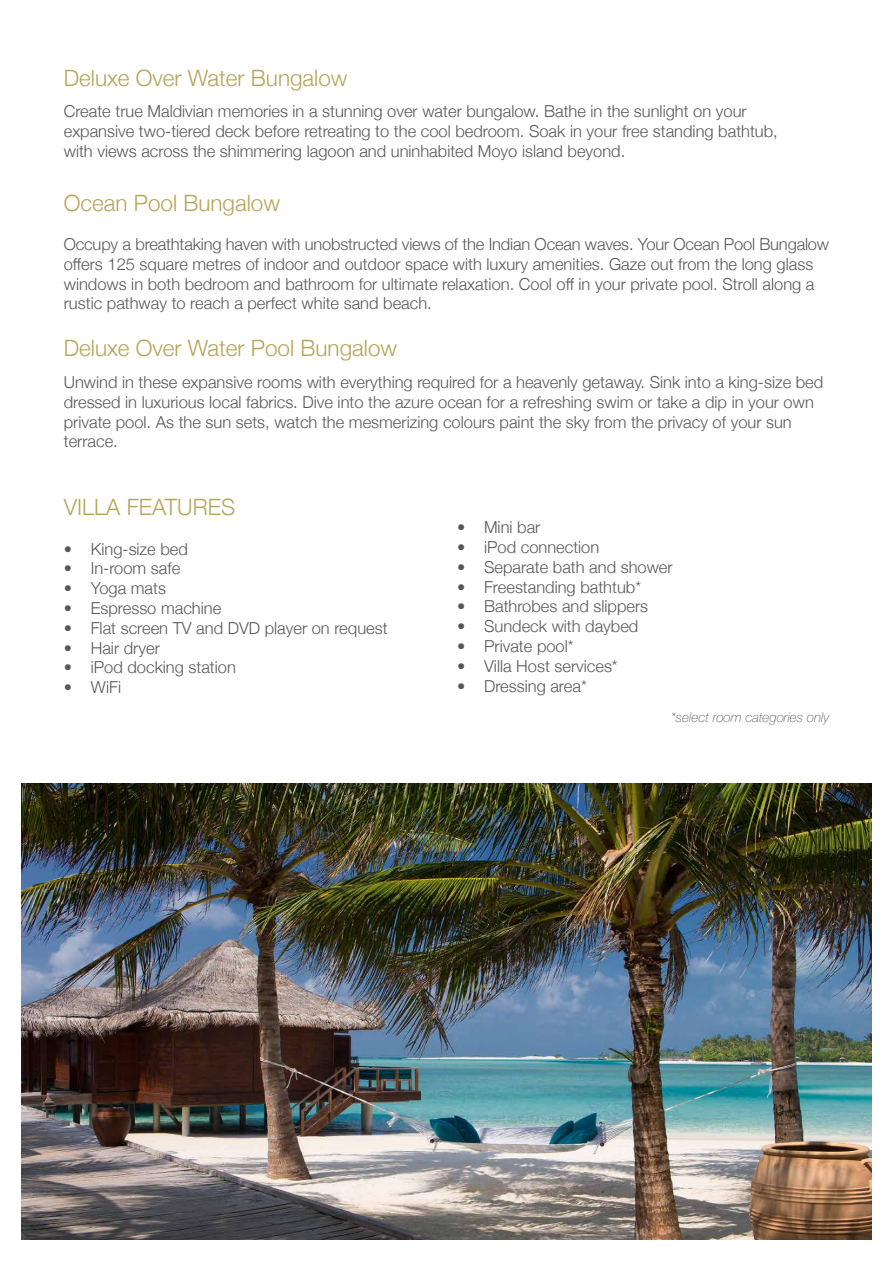
<style>
.page{position:relative;width:893px;height:1263px;background:#fff}
.page>*{position:absolute;margin:0;border:0;box-sizing:border-box;transform-origin:0 0}
.t1{font:300 22.5px "Helvetica Neue";color:#b6a458}
.t2{font:300 16.5px/19.8px "Helvetica Neue";color:#58585b}
.t3{font:italic 100 13.5px "Helvetica Neue";color:#58585b}
</style>
<div class="page">
<img style="left:21px;top:783px;width:851px;height:456px">
<h1 class="t1" style="left:64px;top:59px;width:285px">Deluxe Over Water Bungalow</h1>
<p class="t2" style="left:64px;top:100px;width:716px">Create true Maldivian memories in a stunning over water bungalow. Bathe in the sunlight on your expansive two-tiered deck before retreating to the cool bedroom. Soak in your free standing bathtub, with views across the shimmering lagoon and uninhabited Moyo island beyond.</p>
<h1 class="t1" style="left:64px;top:185px;width:218px">Ocean Pool Bungalow</h1>
<p class="t2" style="left:64px;top:233px;width:767px">Occupy a breathtaking haven with unobstructed views of the Indian Ocean waves. Your Ocean Pool Bungalow offers 125 square metres of indoor and outdoor space with luxury amenities. Gaze out from the long glass windows in both bedroom and bathroom for ultimate relaxation. Cool off in your private pool. Stroll along a rustic pathway to reach a perfect white sand beach.</p>
<h1 class="t1" style="left:64px;top:330px;width:335px">Deluxe Over Water Pool Bungalow</h1>
<p class="t2" style="left:64px;top:371px;width:761px">Unwind in these expansive rooms with everything required for a heavenly getaway. Sink into a king-size bed dressed in luxurious local fabrics. Dive into the azure ocean for a refreshing swim or take a dip in your own private pool. As the sun sets, watch the mesmerizing colours paint the sky from the privacy of your sun terrace.</p>
<h1 class="t1" style="left:64px;top:489px;width:173px">VILLA FEATURES</h1>
<p class="t2" style="left:64px;top:538px;width:126px">• King-size bed</p>
<p class="t2" style="left:64px;top:557px;width:118px">• In-room safe</p>
<p class="t2" style="left:64px;top:577px;width:104px">• Yoga mats</p>
<p class="t2" style="left:64px;top:597px;width:159px">• Espresso machine</p>
<p class="t2" style="left:64px;top:617px;width:325px">• Flat screen TV and DVD player on request</p>
<p class="t2" style="left:64px;top:637px;width:98px">• Hair dryer</p>
<p class="t2" style="left:64px;top:656px;width:174px">• iPod docking station</p>
<p class="t2" style="left:64px;top:676px;width:59px">• WiFi</p>
<p class="t2" style="left:457px;top:516px;width:85px">• Mini bar</p>
<p class="t2" style="left:457px;top:536px;width:144px">• iPod connection</p>
<p class="t2" style="left:457px;top:556px;width:217px">• Separate bath and shower</p>
<p class="t2" style="left:457px;top:576px;width:186px">• Freestanding bathtub*</p>
<p class="t2" style="left:457px;top:595px;width:193px">• Bathrobes and slippers</p>
<p class="t2" style="left:457px;top:615px;width:183px">• Sundeck with daybed</p>
<p class="t2" style="left:457px;top:635px;width:118px">• Private pool*</p>
<p class="t2" style="left:457px;top:655px;width:162px">• Villa Host services*</p>
<p class="t2" style="left:457px;top:675px;width:131px">• Dressing area*</p>
<p class="t3" style="left:671px;top:707px;width:160px">*select room categories only</p>
</div>
